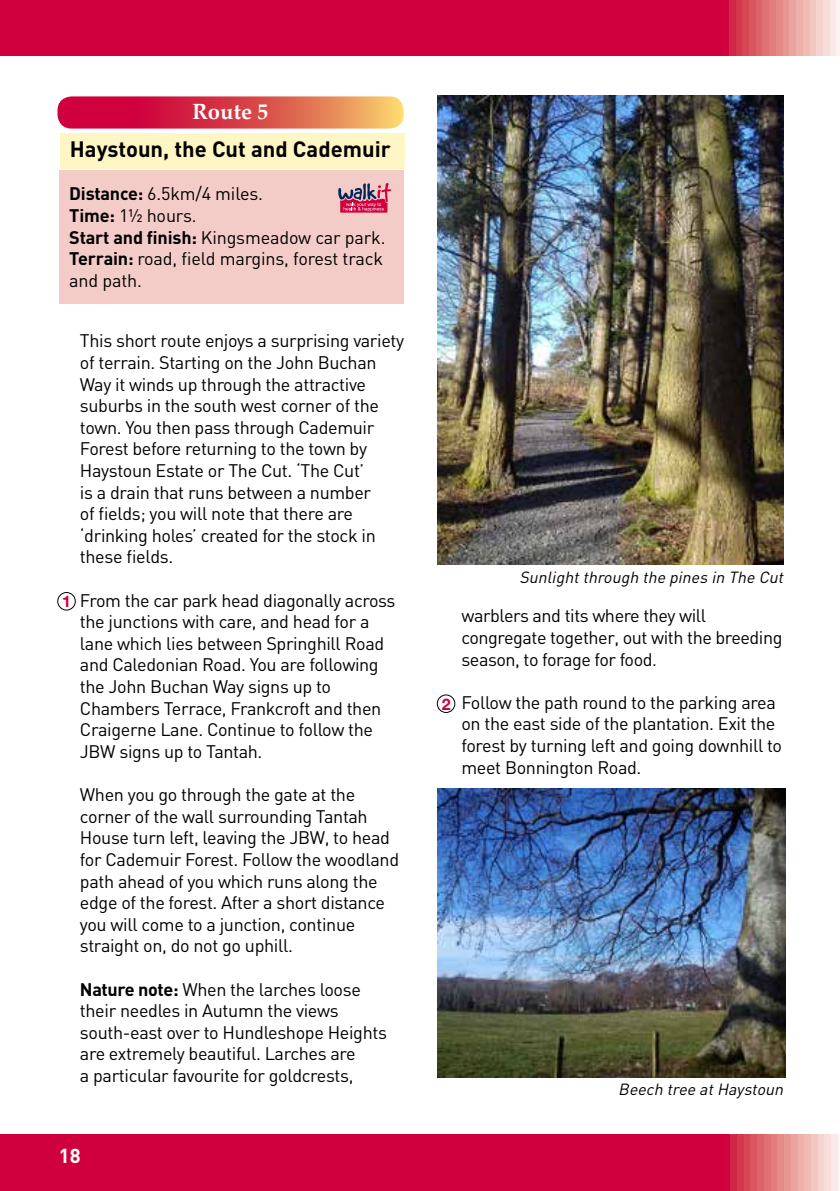
<style>
.page{position:relative;width:840px;height:1191px;background:#fff}
.page>*{position:absolute;margin:0;border:0;box-sizing:border-box;transform-origin:0 0}
.t1{font:700 22px "DIN";color:#000}
.t2{font:700 22px "Palatino";color:#fff}
.t3{font:700 20px "DIN";color:#fff}
.t4{font:18px/21.6px "DIN";letter-spacing:-.02em;color:#000}
.t5{font:italic 16px "DIN";color:#000}
.t6{font:700 16px "Helvetica Neue";color:#cf003d}
.s1{font-weight:700}
</style>
<div class="page">
<svg style="left:0;top:1134px;width:839px;height:57px;background:#d11247"></svg>
<svg style="left:0;top:0;width:839px;height:56px;background:#d21248"></svg>
<div style="left:59px;top:170px;width:344px;height:134px;background:#f4ccc7"></div>
<div style="left:60px;top:133px;width:344px;height:36px;background:#fff5c5"></div>
<svg style="left:57px;top:96px;width:346px;height:33px;background:#db4f52"></svg>
<div style="left:57px;top:592px;width:18px;height:18px;border:1px solid #000;border-radius:50%"></div>
<div style="left:437px;top:694px;width:18px;height:18px;border:1px solid #000;border-radius:50%"></div>
<img style="left:437px;top:96px;width:345px;height:469px">
<img style="left:437px;top:788px;width:348px;height:289px">
<svg style="left:338px;top:183px;width:53px;height:30px"></svg>
<p class="t2" style="left:192px;top:93px;width:78px">Route 5</p>
<p class="t1" style="left:70px;top:135px;width:322px">Haystoun, the Cut and Cademuir</p>
<p class="t4" style="left:69px;top:183px;width:318px"><span class="s1">Distance:</span> 6.5km/4 miles.<br><span class="s1">Time:</span> 1½ hours.<br><span class="s1">Start and finish:</span> Kingsmeadow car park.<br><span class="s1">Terrain:</span> road, field margins, forest track and path.</p>
<p class="t6" style="left:62px;top:591px;width:10px">1</p>
<p class="t4" style="left:80px;top:330px;width:325px">This short route enjoys a surprising variety of terrain. Starting on the John Buchan Way it winds up through the attractive suburbs in the south west corner of the town. You then pass through Cademuir Forest before returning to the town by Haystoun Estate or The Cut. ‘The Cut’<br>is a drain that runs between a number<br>of fields; you will note that there are ‘drinking holes’ created for the stock in these fields.</p>
<p class="t4" style="left:80px;top:589px;width:317px">From the car park head diagonally across the junctions with care, and head for a lane which lies between Springhill Road and Caledonian Road. You are following the John Buchan Way signs up to Chambers Terrace, Frankcroft and then Craigerne Lane. Continue to follow the JBW signs up to Tantah.</p>
<p class="t4" style="left:80px;top:783px;width:320px">When you go through the gate at the corner of the wall surrounding Tantah House turn left, leaving the JBW, to head for Cademuir Forest. Follow the woodland path ahead of you which runs along the edge of the forest. After a short distance you will come to a junction, continue straight on, do not go uphill.</p>
<p class="t4" style="left:80px;top:978px;width:308px"><span class="s1">Nature note:</span> When the larches loose their needles in Autumn the views south-east over to Hundleshope Heights are extremely beautiful. Larches are<br>a particular favourite for goldcrests,</p>
<p class="t3" style="left:59px;top:1143px;width:23px">18</p>
<p class="t6" style="left:441px;top:694px;width:10px">2</p>
<p class="t5" style="left:519px;top:567px;width:269px">Sunlightthrough the pines in The Cut</p>
<p class="t4" style="left:461px;top:604px;width:322px">warblers and tits where they will congregate together, out with the breeding season, to forage for food.</p>
<p class="t4" style="left:461px;top:691px;width:322px">Follow the path round to the parking area on the east side of the plantation. Exit the forest by turning left and going downhill to meet Bonnington Road.</p>
<p class="t5" style="left:618px;top:1079px;width:170px">Beech tree atHaystoun</p>
</div>
